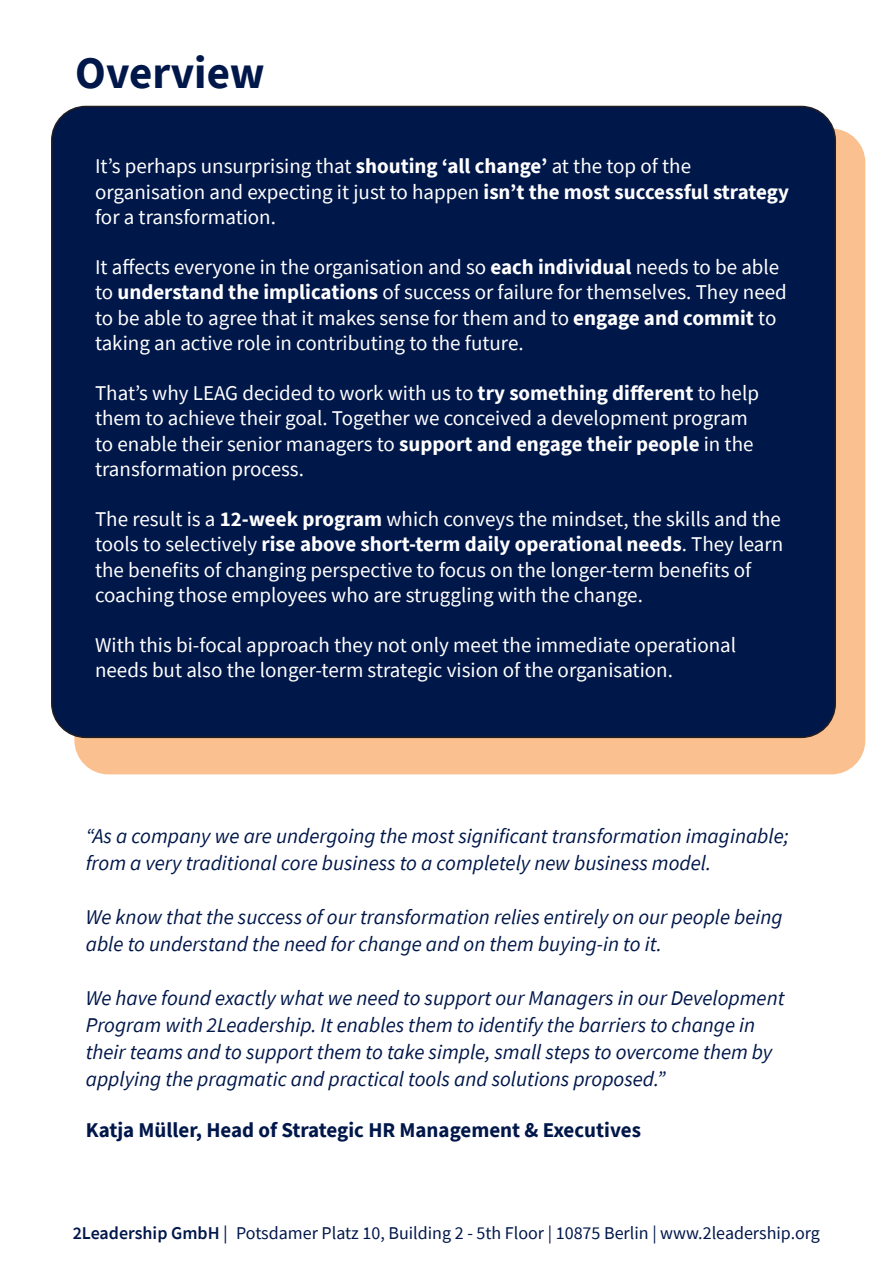
<style>
.page{position:relative;width:893px;height:1263px;background:#fff}
.page>*{position:absolute;margin:0;border:0;box-sizing:border-box;transform-origin:0 0}
.HEADING_DARK_BLUE{font:700 45px "Source Sans Pro";color:#00174a}
.Normal_Text_White{font:21px/25.2px "Source Sans Pro";color:#fff}
.Normal_Text_Orange{font:italic 21px/27px "Source Sans Pro";color:#00174a}
.Normal_Text_Orange-2{font:700 21px "Source Sans Pro";color:#00174a}
.t1{font:18px "Source Sans Pro";color:#00174a}
.s1{font-weight:700}
.s2{font-weight:600}
.s3{font-family:"Minion Pro"}
</style>
<div class="page">
<div style="left:74px;top:129px;width:791px;height:645px;background:#fac08f;border-radius:34px"></div>
<div style="left:52px;top:106px;width:783px;height:631px;background:#00174a;border-radius:34px"></div>
<p class="HEADING_DARK_BLUE" style="left:75px;top:42px;width:191px">Overview</p>
<p class="Normal_Text_White" style="left:95px;top:154px;width:695px">It’s perhaps unsurprising that <span class="s1">shouting ‘all change’</span> at the top of the organisation and expecting it just to happen <span class="s1">isn’t the most successful strategy </span>for a transformation.</p>
<p class="Normal_Text_White" style="left:95px;top:254px;width:693px">It affects everyone in the organisation and so <span class="s1">each individual</span> needs to be able to <span class="s1">understand the implications</span> of success or failure for themselves. They need to be able to agree that it makes sense for them and to <span class="s1">engage and commit</span> to taking an active role in contributing to the future.</p>
<p class="Normal_Text_White" style="left:95px;top:380px;width:665px">That’s why LEAG decided to work with us to <span class="s1">try something different</span> to help them to achieve their goal. Together we conceived a development program to enable their senior managers to <span class="s1">support and engage their people</span> in the transformation process.</p>
<p class="Normal_Text_White" style="left:95px;top:506px;width:690px">The result is a <span class="s1">12-week program</span> which conveys the mindset, the skills and the tools to selectively <span class="s1">rise above short-term daily operational needs</span>. They learn the benefits of changing perspective to focus on the longer-term benefits of coaching those employees who are struggling with the change.</p>
<p class="Normal_Text_White" style="left:95px;top:632px;width:643px">With this bi-focal approach they not only meet the immediate operational needs but also the longer-term strategic vision of the organisation.</p>
<p class="Normal_Text_Orange" style="left:86px;top:823px;width:705px">“As a company we are undergoing the most significant transformation imaginable; from a very traditional core business to a completely new business model.</p>
<p class="Normal_Text_Orange" style="left:86px;top:904px;width:698px">We know that the success of our transformation relies entirely on our people being able to understand the need for change and on them buying-in to it.</p>
<p class="Normal_Text_Orange" style="left:86px;top:985px;width:700px">We have found exactly what we need to support our Managers in our Development Program with 2Leadership. It enables them to identify the barriers to change in their teams and to support them to take simple, small steps to overcome them by applying the pragmatic and practical tools and solutions proposed.”</p>
<p class="Normal_Text_Orange-2" style="left:86px;top:1116px;width:557px">Katja Müller, Head of Strategic HR Management &amp; Executives</p>
<p class="t1" style="left:73px;top:1222px;width:749px"><span class="s2">2Leadership GmbH</span> <span class="s3">|</span> Potsdamer Platz 10, Building 2 - 5th Floor | 10875 Berlin | www.2leadership.org</p>
</div>
